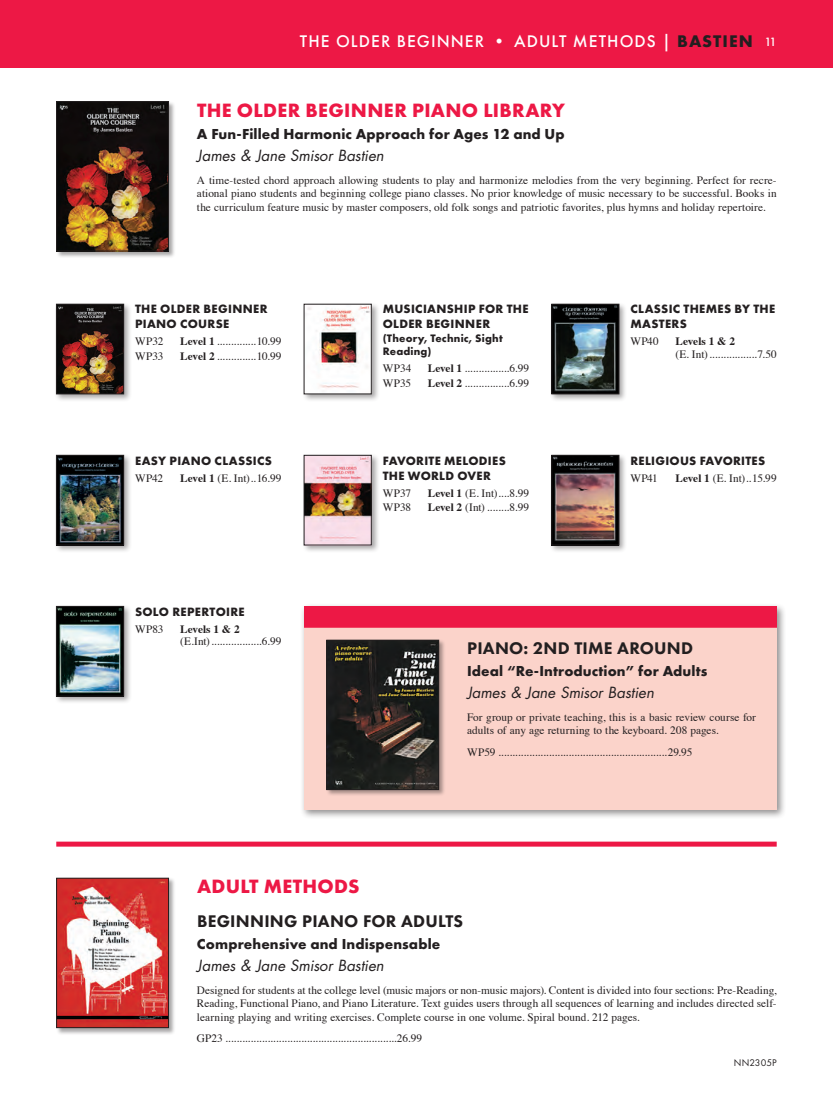
<style>
.page{position:relative;width:833px;height:1103px;background:#fff}
.page>*{position:absolute;margin:0;border:0;box-sizing:border-box;transform-origin:0 0}
.t1{font:700 20px "Futura PT";letter-spacing:.015em;color:#ed1845}
.t2{font:800 17.5px "Futura PT";letter-spacing:.015em;color:#231f20}
.t3{font:500 17.5px "Futura PT";letter-spacing:.06em;color:#fff}
.t4{font:700 15px "Futura PT";letter-spacing:.005em;color:#231f20}
.t5{font:italic 15px "Futura";letter-spacing:-.005em;color:#231f20}
.t6{font:700 12.5px/15px "Futura PT";letter-spacing:.025em;color:#231f20}
.t7{font:11.25px/13.5px "Times";letter-spacing:.005em;color:#231f20;text-align:justify}
.t8{font:700 11.25px "Times";letter-spacing:.005em;color:#231f20}
.t9{font:700 11.25px/13.5px "Futura PT";letter-spacing:.015em;color:#231f20}
.t10{font:10px "Futura PT";letter-spacing:.005em;color:#231f20}
.s1{font-weight:700;color:#231f20}
.s2{font-size:12.5px}
.s3{font-weight:700}
.s4{font-weight:400}
</style>
<div class="page">
<div style="left:55px;top:100px;width:121px;height:158px;background:#231f20;opacity:.4"></div>
<img style="left:58px;top:103px;width:109px;height:146px">
<div style="left:56px;top:101px;width:113px;height:150px;border:1px solid #231f20"></div>
<div style="left:54px;top:302px;width:78px;height:100px;background:#231f20;opacity:.4"></div>
<img style="left:58px;top:306px;width:64px;height:86px">
<div style="left:56px;top:304px;width:68px;height:90px;border:1px solid #231f20"></div>
<div style="left:54px;top:453px;width:78px;height:100px;background:#231f20;opacity:.4"></div>
<img style="left:58px;top:457px;width:64px;height:86px">
<div style="left:56px;top:455px;width:68px;height:90px;border:1px solid #231f20"></div>
<div style="left:549px;top:453px;width:78px;height:100px;background:#231f20;opacity:.4"></div>
<img style="left:553px;top:457px;width:64px;height:86px">
<div style="left:551px;top:455px;width:68px;height:90px;border:1px solid #231f20"></div>
<div style="left:302px;top:302px;width:78px;height:100px;background:#231f20;opacity:.4"></div>
<img style="left:306px;top:306px;width:63px;height:86px">
<div style="left:54px;top:604px;width:78px;height:100px;background:#231f20;opacity:.4"></div>
<img style="left:58px;top:608px;width:64px;height:86px">
<div style="left:56px;top:606px;width:68px;height:90px;border:1px solid #231f20"></div>
<div style="left:549px;top:302px;width:78px;height:100px;background:#231f20;opacity:.4"></div>
<img style="left:553px;top:306px;width:64px;height:86px">
<div style="left:551px;top:304px;width:68px;height:90px;border:1px solid #231f20"></div>
<div style="left:302px;top:453px;width:78px;height:100px;background:#231f20;opacity:.4"></div>
<img style="left:306px;top:457px;width:63px;height:86px">
<div style="left:304px;top:455px;width:67px;height:90px;border:1px solid #231f20"></div>
<div style="left:300px;top:602px;width:487px;height:217px;background:#231f20;opacity:.5"></div>
<svg style="left:302px;top:604px;width:476px;height:206px;background:#f8bbb9"></svg>
<div style="left:325px;top:639px;width:121px;height:158px;background:#231f20;opacity:.4"></div>
<img style="left:328px;top:642px;width:109px;height:146px">
<div style="left:326px;top:640px;width:113px;height:150px;border:1px solid #231f20"></div>
<div style="left:56px;top:841px;width:720px;height:5px;background:#ed1845"></div>
<div style="left:55px;top:877px;width:121px;height:158px;background:#231f20;opacity:.4"></div>
<img style="left:58px;top:880px;width:109px;height:146px">
<div style="left:56px;top:878px;width:113px;height:150px;border:1px solid #231f20"></div>
<div style="left:0;top:0;width:832px;height:68px;background:#ed1845"></div>
<h2 class="t3" style="left:300px;top:31px;width:478px">THE OLDER BEGINN ER • ADULT METHODS | <span class="s1">BASTIEN</span> <span class="s2">11</span></h2>
<h1 class="t1" style="left:197px;top:97px;width:369px">THE OLDER BEGINNER PIANO LIBRARY</h1>
<h3 class="t4" style="left:197px;top:124px;width:369px">A Fun-Filled Harmonic Approach for Ages 12 and Up</h3>
<h3 class="t5" style="left:197px;top:145px;width:188px">James &amp; Jane Smisor Bastien</h3>
<p class="t7" style="left:197px;top:172px;width:581px">A time-tested chord approach allowing students to play and harmonize melodies from the very beginning. Perfect for recre&shy;ational piano students and beginning college piano classes. No prior knowledge of music necessary to be successful. Books in the curriculum feature music by master composers, old folk songs and patriotic favorites, plus hymns and holiday repertoire.</p>
<p class="t6" style="left:135px;top:301px;width:134px">THE OLDER BEGINNER<br>PIANO COURSE</p>
<p class="t7" style="left:135px;top:334px;width:30px">WP32</p>
<p class="t8" style="left:180px;top:331px;width:36px">Level 1</p>
<p class="t7" style="left:257px;top:334px;width:26px">10.99</p>
<p class="t7" style="left:135px;top:349px;width:30px">WP33</p>
<p class="t8" style="left:180px;top:345px;width:36px">Level 2</p>
<p class="t7" style="left:257px;top:349px;width:26px">10.99</p>
<p class="t6" style="left:135px;top:452px;width:138px">EASY PIANO CLASSICS</p>
<p class="t7" style="left:135px;top:470px;width:29px">WP42</p>
<p class="t7" style="left:180px;top:470px;width:103px"><span class="s3">Level 1</span> (E. Int) 16.99</p>
<p class="t6" style="left:135px;top:603px;width:111px">SOLO REPERTOIRE</p>
<p class="t7" style="left:135px;top:621px;width:30px">WP83</p>
<p class="t8" style="left:180px;top:618px;width:61px">Levels 1 &amp; 2</p>
<p class="t7" style="left:180px;top:633px;width:31px">(E.Int)</p>
<p class="t7" style="left:262px;top:633px;width:21px">6.99</p>
<p class="t6" style="left:383px;top:301px;width:147px">MUSICIANSHIP FOR THE<br>OLDER BEGINNER</p>
<p class="t9" style="left:382px;top:331px;width:121px">(Theory, Technic, Sight<br>Reading)</p>
<p class="t7" style="left:382px;top:361px;width:30px">WP34</p>
<p class="t8" style="left:428px;top:358px;width:36px">Level 1</p>
<p class="t7" style="left:509px;top:361px;width:21px">6.99</p>
<p class="t7" style="left:382px;top:376px;width:30px">WP35</p>
<p class="t8" style="left:428px;top:372px;width:36px">Level 2</p>
<p class="t7" style="left:509px;top:376px;width:21px">6.99</p>
<p class="t6" style="left:383px;top:452px;width:124px">FAVORITE MELODIES<br>THE WORLD OVER</p>
<p class="t7" style="left:382px;top:485px;width:30px">WP37</p>
<p class="t7" style="left:428px;top:485px;width:103px"><span class="s3">Level 1</span> (E. Int) 8.99</p>
<p class="t7" style="left:382px;top:500px;width:30px">WP38</p>
<p class="t8" style="left:428px;top:497px;width:59px">Level 2 <span class="s4">(Int)</span></p>
<p class="t7" style="left:509px;top:500px;width:21px">8.99</p>
<p class="t6" style="left:630px;top:301px;width:146px">CLASSIC THEMES BY THE<br>MASTERS</p>
<p class="t7" style="left:630px;top:334px;width:30px">WP40</p>
<p class="t8" style="left:675px;top:331px;width:61px">Levels 1 &amp; 2</p>
<p class="t7" style="left:675px;top:346px;width:34px">(E. Int)</p>
<p class="t7" style="left:757px;top:346px;width:21px">7.50</p>
<p class="t6" style="left:630px;top:452px;width:136px">RELIGIOUS FAVORITES</p>
<p class="t7" style="left:630px;top:470px;width:29px">WP41</p>
<p class="t7" style="left:675px;top:470px;width:103px"><span class="s3">Level 1</span> (E. Int) 15.99</p>
<h2 class="t2" style="left:467px;top:637px;width:227px">PIANO: 2ND TIME AROUND</h2>
<h3 class="t4" style="left:467px;top:661px;width:242px">Ideal “Re-Introduction” for Adults</h3>
<h3 class="t5" style="left:467px;top:682px;width:188px">James &amp; Jane Smisor Bastien</h3>
<p class="t7" style="left:467px;top:709px;width:290px">For group or private teaching, this is a basic review course for adults of any age returning to the keyboard. 208 pages.</p>
<p class="t7" style="left:467px;top:744px;width:227px">WP59 ............................................................29.95</p>
<h1 class="t1" style="left:197px;top:873px;width:164px">ADULT METHODS</h1>
<h2 class="t2" style="left:197px;top:909px;width:268px">BEGINNING PIANO FOR ADULTS</h2>
<h3 class="t4" style="left:197px;top:934px;width:245px">Comprehensive and Indispensable</h3>
<h3 class="t5" style="left:197px;top:955px;width:188px">James &amp; Jane Smisor Bastien</h3>
<p class="t7" style="left:197px;top:982px;width:581px">Designed for students at the college level (music majors or non-music majors). Content is divided into four sections: Pre-Reading, Reading, Functional Piano, and Piano Literature. Text guides users through all sequences of learning and includes directed self&shy;learning playing and writing exercises. Complete course in one volume. Spiral bound. 212 pages.</p>
<p class="t7" style="left:197px;top:1030px;width:227px">GP23 .............................................................26.99</p>
<p class="t10" style="left:733px;top:1056px;width:44px">NN2305P</p>
</div>
